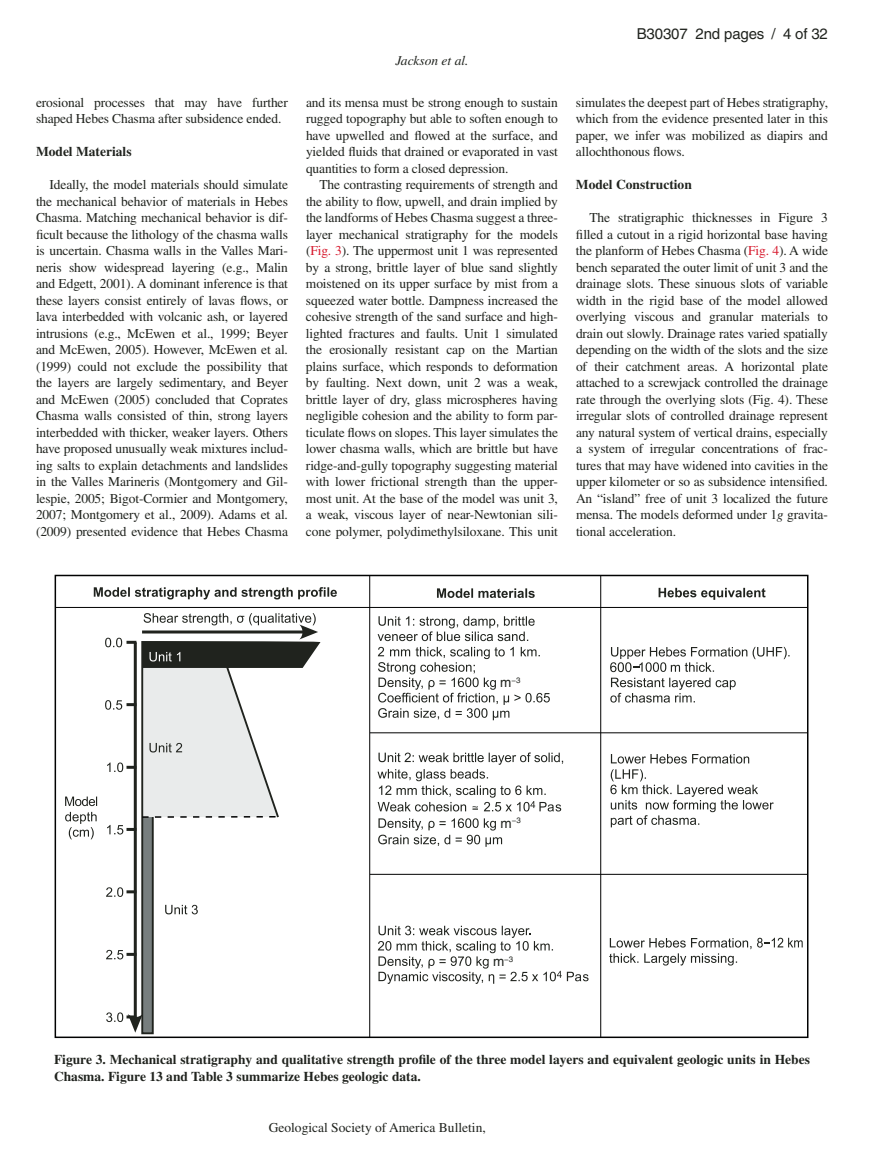
<style>
.page{position:relative;width:891px;height:1175px;background:#fff}
.page>*{position:absolute;margin:0;border:0;box-sizing:border-box;transform-origin:0 0}
.t1{font:15px "Helvetica";letter-spacing:-.01em;color:#20231e}
.t2{font:13.5px/16.5px "Times";letter-spacing:-.01em;color:#20231e;text-align:justify}
.t3{font:700 13.5px/16.5px "Times";color:#20231e}
.t4{font:italic 13.5px "Times";color:#20231e}
.t5{font:7.8px "Helvetica";color:#20231e}
.s1{color:#d71b2f}
.s2{font-style:italic}
.s3{font-size:13.5px}
.s4{color:#fff}
</style>
<div class="page">
<svg style="left:141px;top:641px;width:137px;height:394px"></svg>
<div style="left:55px;top:574px;width:753px;height:464px;border:2px solid #000101"></div>
<hr style="left:134px;top:642px;width:3px;height:375px;background:#20231e">
<hr style="left:600px;top:575px;width:1px;height:462px;background:#000101">
<hr style="left:369px;top:575px;width:1px;height:462px;background:#000101">
<hr style="left:56px;top:607px;width:752px;height:1px;background:#000101">
<svg style="left:94px;top:587px;width:243px;height:12px"></svg>
<svg style="left:142px;top:613px;width:177px;height:204px"></svg>
<svg style="left:165px;top:904px;width:33px;height:10px"></svg>
<svg style="left:65px;top:796px;width:32px;height:10px"></svg>
<svg style="left:65px;top:812px;width:32px;height:27px"></svg>
<svg style="left:437px;top:588px;width:98px;height:10px"></svg>
<svg style="left:659px;top:588px;width:107px;height:12px"></svg>
<svg style="left:378px;top:616px;width:157px;height:25px"></svg>
<svg style="left:378px;top:647px;width:172px;height:73px"></svg>
<svg style="left:378px;top:752px;width:185px;height:59px"></svg>
<svg style="left:378px;top:818px;width:124px;height:28px"></svg>
<svg style="left:378px;top:925px;width:211px;height:59px"></svg>
<hr style="left:370px;top:874px;width:437px;height:1px;background:#000101">
<hr style="left:370px;top:732px;width:437px;height:1px;background:#000101">
<svg style="left:611px;top:754px;width:138px;height:9px"></svg>
<svg style="left:610px;top:769px;width:164px;height:58px"></svg>
<svg style="left:105px;top:637px;width:31px;height:10px"></svg>
<svg style="left:105px;top:700px;width:29px;height:9px"></svg>
<svg style="left:107px;top:762px;width:27px;height:10px"></svg>
<svg style="left:107px;top:825px;width:27px;height:9px"></svg>
<svg style="left:106px;top:887px;width:28px;height:10px"></svg>
<svg style="left:106px;top:949px;width:28px;height:10px"></svg>
<svg style="left:106px;top:1012px;width:37px;height:20px"></svg>
<svg style="left:610px;top:647px;width:180px;height:55px"></svg>
<svg style="left:609px;top:937px;width:194px;height:28px"></svg>
<p class="t2" style="left:36px;top:95px;width:254px">erosional processes that may have further shaped Hebes Chasma after subsidence ended.</p>
<p class="t3" style="left:36px;top:144px;width:97px">Model Materials</p>
<p class="t2" style="left:36px;top:177px;width:254px;text-indent:14px">Ideally, the model materials should simulate the mechanical behavior of materials in Hebes Chasma. Matching mechanical behavior is dif&shy;ficult because the lithology of the chasma walls is uncertain. Chasma walls in the Valles Mari&shy;neris show widespread layering (e.g., Malin and Edgett, 2001). A dominant inference is that these layers consist entirely of lavas flows, or lava interbedded with volcanic ash, or layered intrusions (e.g., McEwen et al., 1999; Beyer and McEwen, 2005). However, McEwen et al. (1999) could not exclude the possibility that the layers are largely sedimentary, and Beyer and McEwen (2005) concluded that Coprates Chasma walls consisted of thin, strong layers interbedded with thicker, weaker layers. Others have proposed unusually weak mixtures includ&shy;ing salts to explain detachments and landslides in the Valles Marineris (Montgomery and Gil&shy;lespie, 2005; Bigot-Cormier and Montgomery, 2007; Montgomery et al., 2009). Adams et al. (2009) presented evidence that Hebes Chasma</p>
<p class="t4" style="left:395px;top:55px;width:75px">Jackson et al.</p>
<p class="t2" style="left:306px;top:95px;width:254px">and its mensa must be strong enough to sustain rugged topography but able to soften enough to have upwelled and flowed at the surface, and yielded fluids that drained or evaporated in vast quantities to form a closed depression.</p>
<p class="t2" style="left:306px;top:177px;width:254px;text-indent:14px">The contrasting requirements of strength and the ability to flow, upwell, and drain implied by the landforms of Hebes Chasma suggest a three&shy;layer mechanical stratigraphy for the models (<span class="s1">Fig. 3</span>). The uppermost unit 1 was represented by a strong, brittle layer of blue sand slightly moistened on its upper surface by mist from a squeezed water bottle. Dampness increased the cohesive strength of the sand surface and high&shy;lighted fractures and faults. Unit 1 simulated the erosionally resistant cap on the Martian plains surface, which responds to deformation by faulting. Next down, unit 2 was a weak, brittle layer of dry, glass microspheres having negligible cohesion and the ability to form par&shy;ticulate flows on slopes. This layer simulates the lower chasma walls, which are brittle but have ridge-and-gully topography suggesting material with lower frictional strength than the upper&shy;most unit. At the base of the model was unit 3, a weak, viscous layer of near-Newtonian sili&shy;cone polymer, polydimethylsiloxane. This unit</p>
<p class="t1" style="left:637px;top:28px;width:193px">B30307 2nd pages / 4 of 32</p>
<p class="t2" style="left:576px;top:95px;width:254px">simulates the deepest part of Hebes stratigraphy, which from the evidence presented later in this paper, we infer was mobilized as diapirs and allochthonous flows.</p>
<p class="t3" style="left:576px;top:177px;width:117px">Model Construction</p>
<p class="t2" style="left:576px;top:210px;width:254px;text-indent:14px">The stratigraphic thicknesses in Figure 3 filled a cutout in a rigid horizontal base having the planform of Hebes Chasma (<span class="s1">Fig. 4</span>). A wide bench separated the outer limit of unit 3 and the drainage slots. These sinuous slots of variable width in the rigid base of the model allowed overlying viscous and granular materials to drain out slowly. Drainage rates varied spatially depending on the width of the slots and the size of their catchment areas. A horizontal plate attached to a screwjack controlled the drainage rate through the overlying slots (Fig. 4). These irregular slots of controlled drainage represent any natural system of vertical drains, especially a system of irregular concentrations of frac&shy;tures that may have widened into cavities in the upper kilometer or so as subsidence intensified.<br>An “island” free of unit 3 localized the future mensa. The models deformed under 1<span class="s2">g</span> gravita&shy;tional acceleration.</p>
<p class="t5" style="left:500px;top:677px;width:22px"><span class="s3">m</span>−3</p>
<p class="t5" style="left:501px;top:817px;width:22px"><span class="s3">m</span>−3</p>
<p class="t5" style="left:493px;top:956px;width:22px"><span class="s3">m</span>−3</p>
<p class="t3" style="left:54px;top:1052px;width:757px">Figure 3. Mechanical stratigraphy and qualitative strength profile of the three model layers and equivalent geologic units in Hebes<br>Chasma. Figure 13 and Table 3 summarize Hebes geologic data.</p>
<p class="t2" style="left:269px;top:1120px;width:328px">Geological Society of America Bulletin, <span class="s4">Month/Month 2009</span></p>
</div>
